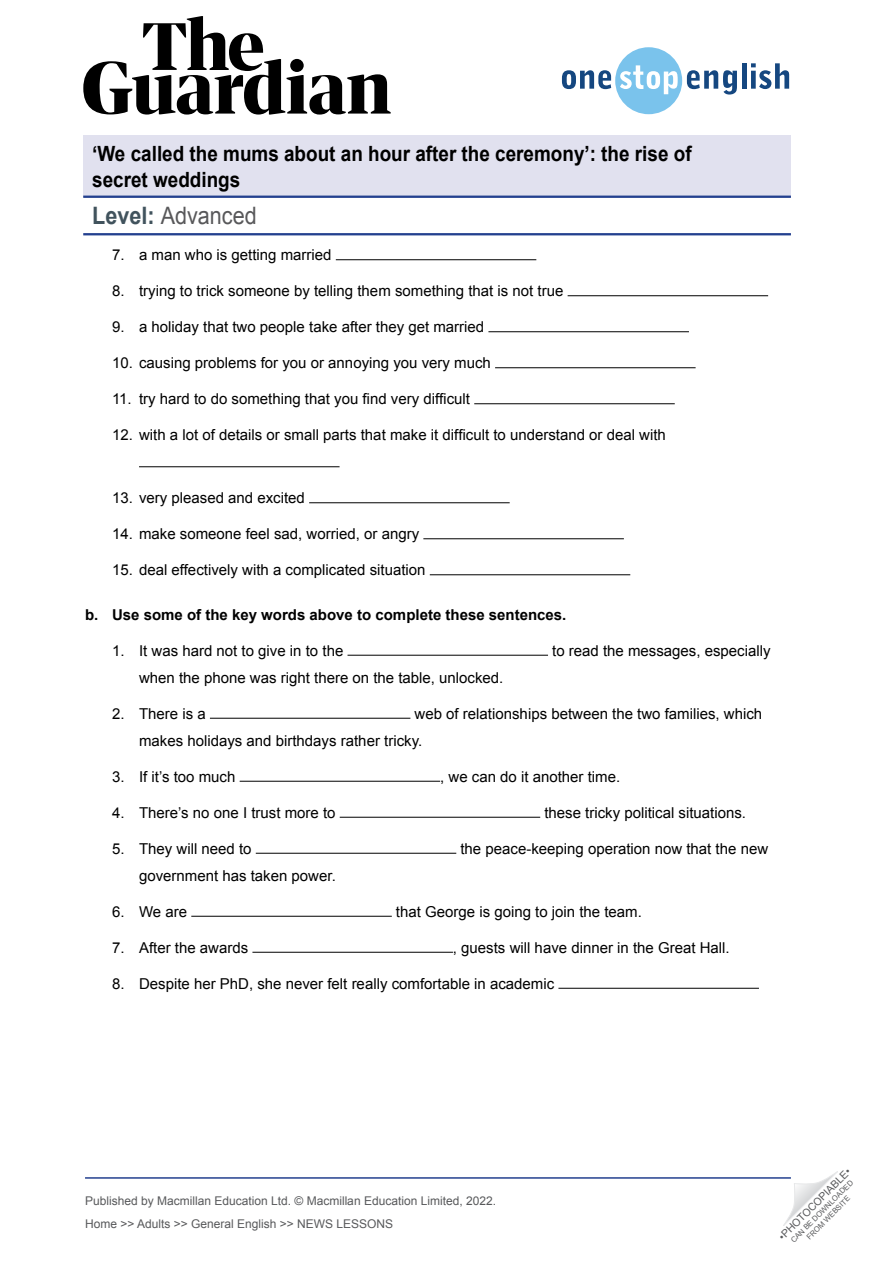
<style>
.page{position:relative;width:893px;height:1263px;background:#fff}
.page>*{position:absolute;margin:0;border:0;box-sizing:border-box;transform-origin:0 0}
.t1{font:24px "Arial";color:#58585a;scale:.9 1}
.t2{font:700 21px/25.2px "Arial";color:#000;scale:.9 1}
.t3{font:15px/27px "Arial";color:#000}
.t4{font:700 15px "Arial";color:#000}
.t5{font:12px/23px "Arial";color:#58595b}
.t6{font:10.5px "Arial";color:#58595b}
.t7{font:7.5px/9px "Arial";color:#58595b;text-align:center}
.s1{font-weight:700;color:#41535d}
</style>
<div class="page">
<hr style="left:85px;top:1177px;width:706px;height:2px;background:#23408f">
<svg style="left:783px;top:1171px;width:55px;height:55px"></svg>
<div style="left:83px;top:136px;width:708px;height:61px;background:#e1e1ef"></div>
<hr style="left:83px;top:196px;width:708px;height:2px;background:#23408f">
<hr style="left:83px;top:233px;width:708px;height:2px;background:#23408f">
<svg style="left:83px;top:16px;width:308px;height:99px"></svg>
<svg style="left:562px;top:47px;width:175px;height:67px"></svg>
<hr style="left:742px;top:63px;width:4px;height:26px;background:#154780">
<svg style="left:751px;top:63px;width:38px;height:26px"></svg>
<hr style="left:336px;top:259px;width:200px;height:1px;background:#000">
<hr style="left:568px;top:295px;width:200px;height:1px;background:#000">
<hr style="left:488px;top:331px;width:201px;height:1px;background:#000">
<hr style="left:495px;top:367px;width:201px;height:1px;background:#000">
<hr style="left:474px;top:403px;width:201px;height:1px;background:#000">
<hr style="left:139px;top:466px;width:201px;height:1px;background:#000">
<hr style="left:309px;top:502px;width:201px;height:1px;background:#000">
<hr style="left:423px;top:538px;width:201px;height:1px;background:#000">
<hr style="left:430px;top:574px;width:200px;height:1px;background:#000">
<hr style="left:347px;top:655px;width:201px;height:1px;background:#000">
<hr style="left:210px;top:718px;width:200px;height:1px;background:#000">
<hr style="left:240px;top:781px;width:200px;height:1px;background:#000">
<hr style="left:340px;top:817px;width:200px;height:1px;background:#000">
<hr style="left:256px;top:853px;width:200px;height:1px;background:#000">
<hr style="left:191px;top:916px;width:201px;height:1px;background:#000">
<hr style="left:252px;top:952px;width:201px;height:1px;background:#000">
<hr style="left:558px;top:988px;width:201px;height:1px;background:#000">
<h2 class="t2" style="left:92px;top:142px;width:667px">‘We called the mums about an hour after the ceremony’: the rise of secret weddings</h2>
<h1 class="t1" style="left:92px;top:200px;width:184px"><span class="s1">Level:</span> Advanced</h1>
<p class="t3" style="left:112px;top:241px;width:221px">7. a man who is getting married</p>
<p class="t3" style="left:112px;top:277px;width:453px">8. trying to trick someone by telling them something that is not true</p>
<p class="t3" style="left:112px;top:313px;width:374px">9. a holiday that two people take after they get married</p>
<p class="t3" style="left:112px;top:349px;width:380px">10. causing problems for you or annoying you very much</p>
<p class="t3" style="left:112px;top:385px;width:359px">11. try hard to do something that you find very difficult</p>
<p class="t3" style="left:112px;top:421px;width:555px">12. with a lot of details or small parts that make it difficult to understand or deal with</p>
<p class="t3" style="left:112px;top:484px;width:194px">13. very pleased and excited</p>
<p class="t3" style="left:112px;top:520px;width:309px">14. make someone feel sad, worried, or angry</p>
<p class="t3" style="left:112px;top:556px;width:315px">15. deal effectively with a complicated situation</p>
<p class="t4" style="left:85px;top:604px;width:483px">b. Use some of the key words above to complete these sentences.</p>
<p class="t3" style="left:112px;top:637px;width:233px">1. It was hard not to give in to the</p>
<p class="t3" style="left:552px;top:637px;width:220px">to read the messages, especially</p>
<p class="t3" style="left:139px;top:664px;width:366px">when the phone was right there on the table, unlocked.</p>
<p class="t3" style="left:112px;top:700px;width:95px">2. There is a</p>
<p class="t3" style="left:139px;top:700px;width:625px;text-indent:276px">web of relationships between the two families, which makes holidays and birthdays rather tricky.</p>
<p class="t3" style="left:112px;top:763px;width:125px">3. If it’s too much</p>
<p class="t3" style="left:440px;top:763px;width:182px">, we can do it another time.</p>
<p class="t3" style="left:112px;top:799px;width:225px">4. There’s no one I trust more to</p>
<p class="t3" style="left:544px;top:799px;width:203px">these tricky political situations.</p>
<p class="t3" style="left:112px;top:835px;width:141px">5. They will need to</p>
<p class="t3" style="left:460px;top:835px;width:309px">the peace-keeping operation now that the new</p>
<p class="t3" style="left:139px;top:862px;width:198px">government has taken power.</p>
<p class="t3" style="left:112px;top:898px;width:77px">6. We are</p>
<p class="t3" style="left:396px;top:898px;width:247px">that George is going to join the team.</p>
<p class="t3" style="left:112px;top:934px;width:138px">7. After the awards</p>
<p class="t3" style="left:453px;top:934px;width:278px">, guests will have dinner in the Great Hall.</p>
<p class="t3" style="left:112px;top:970px;width:444px">8. Despite her PhD, she never felt really comfortable in academic</p>
<p class="t5" style="left:85px;top:1189px;width:413px">Published by Macmillan Education Ltd. © Macmillan Education Limited, 2022.<br>Home &gt;&gt; Adults &gt;&gt; General English &gt;&gt; NEWS LESSONS</p>
<p class="t6" style="left:776px;top:1233px;width:99px;rotate:-45deg">•PHOTOCOPIABLE•</p>
<p class="t7" style="left:789px;top:1238px;width:86px;rotate:-45deg">CAN BE DOWNLOADED<br>FROM WEBSITE</p>
</div>
